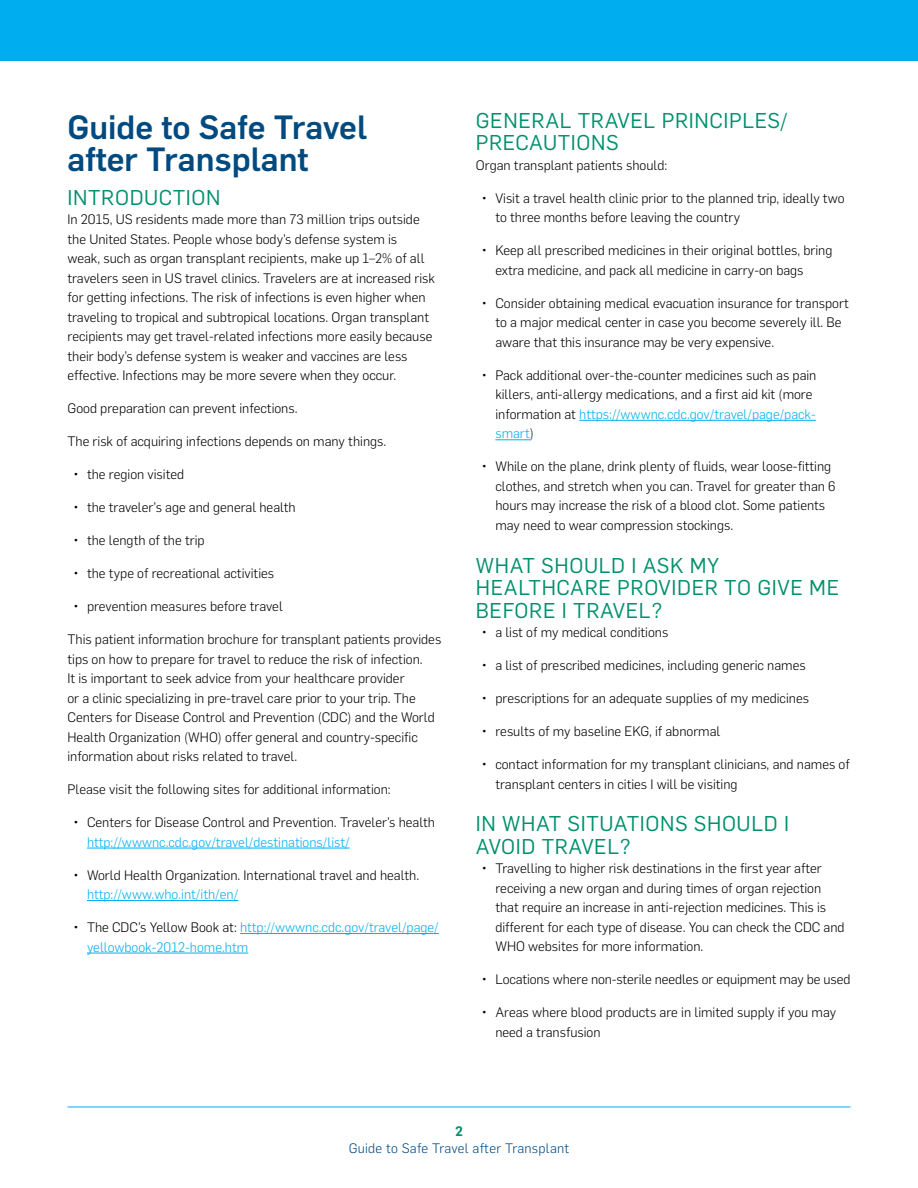
<style>
.page{position:relative;width:918px;height:1188px;background:#fff}
.page>*{position:absolute;margin:0;border:0;box-sizing:border-box;transform-origin:0 0}
.t1{font:500 33px/31.5px "Flama";color:#004a80}
.Sub_Header{font:21px/22.5px "Flama";letter-spacing:.03em;color:#00906d}
.Body{font:300 13.5px/19.5px "Flama";color:#000}
.t2{font:300 13.5px/19.5px "Flama";color:#00aeef}
.t3{font:300 13.5px "Flama";letter-spacing:.02em;color:#004a80}
.t4{font:600 13.5px "Flama";color:#00906d}
.s1{color:#00aeef}
.s2{color:#000}
</style>
<div class="page">
<div style="left:0;top:0;width:918px;height:60px;background:#00aeef"></div>
<hr style="left:68px;top:1107px;width:782px;height:1px;background:#00aeef">
<hr style="left:87px;top:848px;width:263px;height:1px;background:#00aeef">
<hr style="left:87px;top:900px;width:151px;height:1px;background:#00aeef">
<hr style="left:240px;top:933px;width:199px;height:1px;background:#00aeef">
<hr style="left:87px;top:953px;width:161px;height:1px;background:#00aeef">
<hr style="left:579px;top:420px;width:237px;height:1px;background:#00aeef">
<hr style="left:495px;top:439px;width:35px;height:1px;background:#00aeef">
<p class="t1" style="left:68px;top:109px;width:301px">Guide to Safe Travel after Transplant</p>
<p class="Sub_Header" style="left:68px;top:185px;width:155px">INTRODUCTION</p>
<p class="Body" style="left:68px;top:209px;width:369px">In 2015, US residents made more than 73 million trips outside the United States. People whose body’s defense system is<br>weak, such as organ transplant recipients, make up 1–2% of all travelers seen in US travel clinics. Travelers are at increased risk for getting infections. The risk of infections is even higher when traveling to tropical and subtropical locations. Organ transplant recipients may get travel-related infections more easily because their body’s defense system is weaker and vaccines are less effective. Infections may be more severe when they occur.</p>
<p class="Body" style="left:68px;top:398px;width:232px">Good preparation can prevent infections.</p>
<p class="Body" style="left:68px;top:431px;width:320px">The risk of acquiring infections depends on many things.</p>
<p class="Body" style="left:74px;top:464px;width:112px">• the region visited</p>
<p class="Body" style="left:74px;top:497px;width:224px">• the traveler’s age and general health</p>
<p class="Body" style="left:74px;top:530px;width:133px">• the length of the trip</p>
<p class="Body" style="left:74px;top:563px;width:202px">• the type of recreational activities</p>
<p class="Body" style="left:74px;top:596px;width:211px">• prevention measures before travel</p>
<p class="Body" style="left:68px;top:629px;width:375px">This patient information brochure for transplant patients provides tips on how to prepare for travel to reduce the risk of infection.<br>It is important to seek advice from your healthcare provider<br>or a clinic specializing in pre-travel care prior to your trip. The Centers for Disease Control and Prevention (CDC) and the World Health Organization (WHO) offer general and country-specific information about risks related to travel.</p>
<p class="Body" style="left:68px;top:779px;width:325px">Please visit the following sites for additional information:</p>
<p class="Body" style="left:87px;top:812px;width:349px;text-indent:-14px">• Centers for Disease Control and Prevention. Traveler’s health <span class="s1">http://wwwnc.cdc.gov/travel/destinations/list/</span></p>
<p class="Body" style="left:87px;top:864px;width:334px;text-indent:-14px">• World Health Organization. International travel and health. <span class="s1">http://www.who.int/ith/en/</span></p>
<p class="t2" style="left:87px;top:917px;width:353px;text-indent:-14px"><span class="s2">• The CDC’s Yellow Book at:</span> http://wwwnc.cdc.gov/travel/page/ yellowbook-2012-home.htm</p>
<p class="Sub_Header" style="left:476px;top:108px;width:313px">GENERAL TRAVEL PRINCIPLES/<br>PRECAUTIONS</p>
<p class="Body" style="left:476px;top:155px;width:193px">Organ transplant patients should:</p>
<p class="Body" style="left:495px;top:188px;width:351px;text-indent:-14px">• Visit a travel health clinic prior to the planned trip, ideally two to three months before leaving the country</p>
<p class="Body" style="left:495px;top:240px;width:339px;text-indent:-14px">• Keep all prescribed medicines in their original bottles, bring extra medicine, and pack all medicine in carry-on bags</p>
<p class="Body" style="left:495px;top:293px;width:355px;text-indent:-14px">• Consider obtaining medical evacuation insurance for transport to a major medical center in case you become severely ill. Be aware that this insurance may be very expensive.</p>
<p class="Body" style="left:495px;top:365px;width:323px;text-indent:-14px">• Pack additional over-the-counter medicines such as pain killers, anti-allergy medications, and a first aid kit (more information at <span class="s1">https://wwwnc.cdc.gov/travel/page/pack&shy;smart</span>)</p>
<p class="Body" style="left:495px;top:456px;width:342px;text-indent:-14px">• While on the plane, drink plenty of fluids, wear loose-fitting clothes, and stretch when you can. Travel for greater than 6 hours may increase the risk of a blood clot. Some patients may need to wear compression stockings.</p>
<p class="Sub_Header" style="left:476px;top:553px;width:365px">WHAT SHOULD I ASK MY<br>HEALTHCARE PROVIDER TO GIVE ME<br>BEFORE I TRAVEL?</p>
<p class="Body" style="left:482px;top:622px;width:188px">• a list of my medical conditions</p>
<p class="Body" style="left:482px;top:655px;width:325px">• a list of prescribed medicines, including generic names</p>
<p class="Body" style="left:482px;top:688px;width:329px">• prescriptions for an adequate supplies of my medicines</p>
<p class="Body" style="left:482px;top:721px;width:240px">• results of my baseline EKG, if abnormal</p>
<p class="Body" style="left:495px;top:754px;width:356px;text-indent:-14px">• contact information for my transplant clinicians, and names of transplant centers in cities I will be visiting</p>
<p class="Sub_Header" style="left:476px;top:811px;width:315px">IN WHAT SITUATIONS SHOULD I<br>AVOID TRAVEL?</p>
<p class="Body" style="left:495px;top:858px;width:351px;text-indent:-14px">• Travelling to higher risk destinations in the first year after receiving a new organ and during times of organ rejection that require an increase in anti-rejection medicines. This is different for each type of disease. You can check the CDC and WHO websites for more information.</p>
<p class="Body" style="left:482px;top:969px;width:370px">• Locations where non-sterile needles or equipment may be used</p>
<p class="Body" style="left:495px;top:1002px;width:342px;text-indent:-14px">• Areas where blood products are in limited supply if you may need a transfusion</p>
<p class="t4" style="left:455px;top:1122px;width:9px">2</p>
<p class="t3" style="left:349px;top:1139px;width:222px">Guide to Safe Travel after Transplant</p>
</div>
